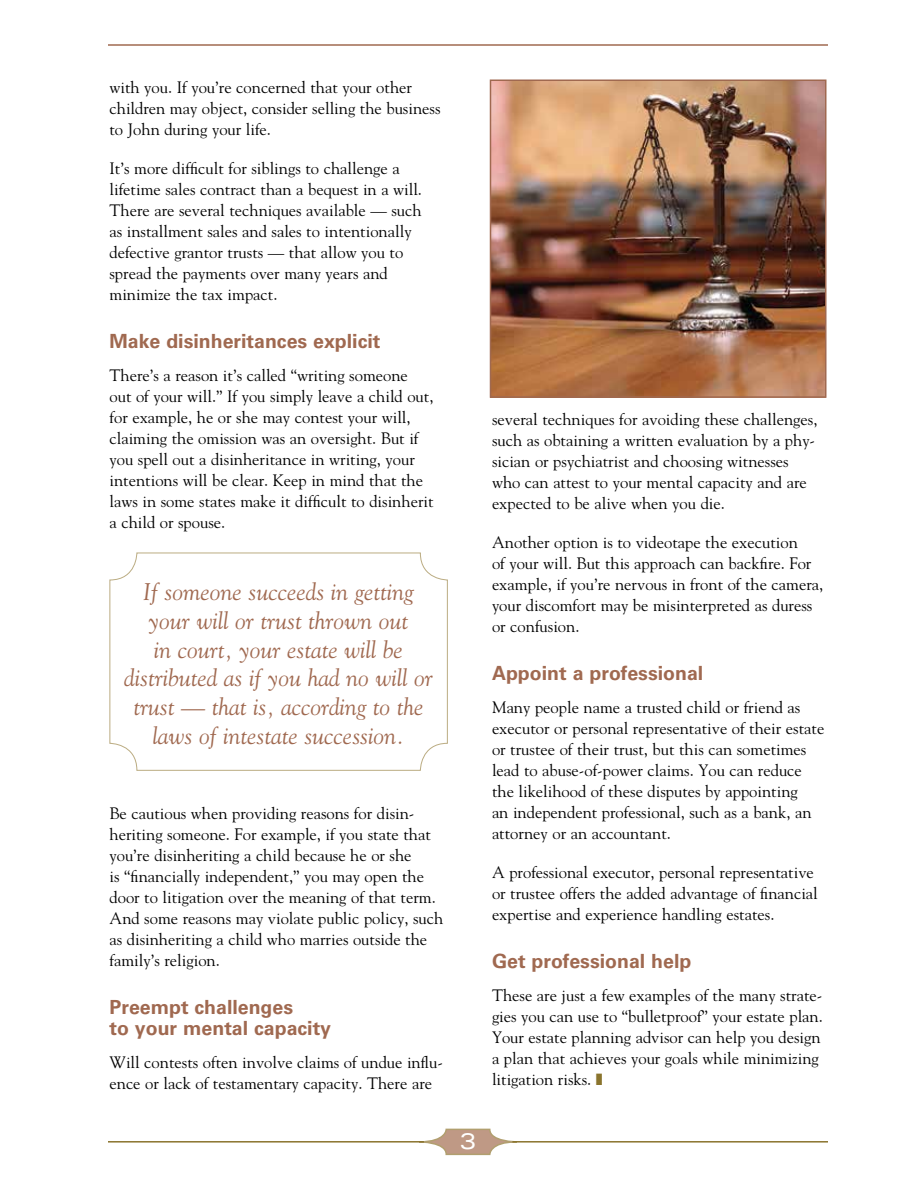
<style>
.page{position:relative;width:918px;height:1188px;background:#fff}
.page>*{position:absolute;margin:0;border:0;box-sizing:border-box;transform-origin:0 0}
.t1{font:italic 24px/28.8px "Goudy Std";color:#a06950;text-align:center}
.t2{font:expanded 22.5px "Univers LT Std";color:#fff}
.t3{font:700 19.5px/21px "Univers LT Std";color:#a06950}
.t4{font:16.5px/21px "Goudy Std";color:#000}
</style>
<div class="page">
<hr style="left:108px;top:44px;width:720px;height:2px;background:#a06950">
<svg style="left:424px;top:1128px;width:89px;height:28px"></svg>
<hr style="left:108px;top:1141px;width:316px;height:2px;background:#8a742d">
<hr style="left:512px;top:1141px;width:316px;height:2px;background:#8a742d">
<img style="left:493px;top:83px;width:330px;height:312px">
<div style="left:490px;top:80px;width:336px;height:318px;border:2px solid #a06950"></div>
<div style="left:110px;top:553px;width:338px;height:218px;border:1px solid #bbac82;border-radius:27px"></div>
<p class="t4" style="left:110px;top:77px;width:333px">with you. If you’re concerned that your other children may object, consider selling the business to John during your life.</p>
<p class="t4" style="left:110px;top:158px;width:314px">It’s more difficult for siblings to challenge a lifetime sales contract than a bequest in a will.<br>There are several techniques available — such as installment sales and sales to intentionally defective grantor trusts — that allow you to spread the payments over many years and minimize the tax impact.</p>
<p class="t3" style="left:110px;top:331px;width:272px">Make disinheritances explicit</p>
<p class="t4" style="left:110px;top:365px;width:326px">There’s a reason it’s called “writing someone out of your will.” If you simply leave a child out, for example, he or she may contest your will, claiming the omission was an oversight. But if you spell out a disinheritance in writing, your intentions will be clear. Keep in mind that the laws in some states make it difficult to disinherit a child or spouse.</p>
<h1 class="t1" style="left:124px;top:577px;width:310px">If someone succeeds in getting your will or trust thrown out<br>in court, your estate will be distributed as if you had no will or trust — that is, according to the laws of intestate succession.</h1>
<p class="t4" style="left:110px;top:803px;width:335px">Be cautious when providing reasons for disin&shy;heriting someone. For example, if you state that you’re disinheriting a child because he or she<br>is “financially independent,” you may open the door to litigation over the meaning of that term.<br>And some reasons may violate public policy, such as disinheriting a child who marries outside the family’s religion.</p>
<p class="t3" style="left:110px;top:997px;width:223px">Preempt challenges<br>to your mental capacity</p>
<p class="t4" style="left:110px;top:1052px;width:335px">Will contests often involve claims of undue influ&shy;ence or lack of testamentary capacity. There are</p>
<p class="t4" style="left:492px;top:409px;width:327px">several techniques for avoiding these challenges, such as obtaining a written evaluation by a phy&shy;sician or psychiatrist and choosing witnesses who can attest to your mental capacity and are expected to be alive when you die.</p>
<p class="t4" style="left:492px;top:532px;width:333px">Another option is to videotape the execution<br>of your will. But this approach can backfire. For example, if you’re nervous in front of the camera, your discomfort may be misinterpreted as duress or confusion.</p>
<p class="t3" style="left:492px;top:663px;width:213px">Appoint a professional</p>
<p class="t4" style="left:492px;top:697px;width:334px">Many people name a trusted child or friend as executor or personal representative of their estate or trustee of their trust, but this can sometimes lead to abuse-of-power claims. You can reduce the likelihood of these disputes by appointing<br>an independent professional, such as a bank, an attorney or an accountant.</p>
<p class="t4" style="left:492px;top:862px;width:327px">A professional executor, personal representative or trustee offers the added advantage of financial expertise and experience handling estates.</p>
<p class="t3" style="left:492px;top:951px;width:201px">Get professional help</p>
<p class="t4" style="left:492px;top:985px;width:332px">These are just a few examples of the many strate&shy;gies you can use to “bulletproof” your estate plan.<br>Your estate planning advisor can help you design a plan that achieves your goals while minimizing litigation risks.</p>
<h2 class="t2" style="left:460px;top:1128px;width:18px">3</h2>
</div>
